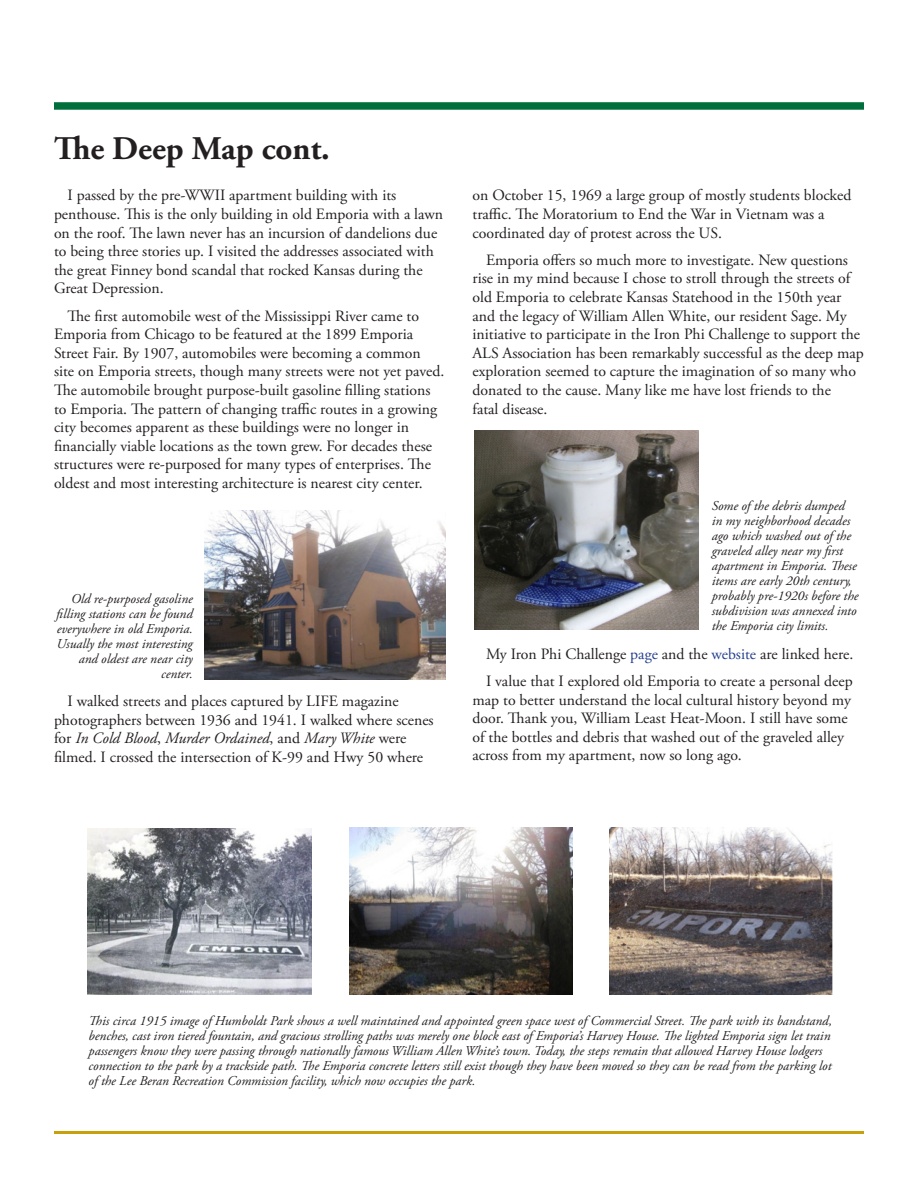
<style>
.page{position:relative;width:918px;height:1188px;background:#fff}
.page>*{position:absolute;margin:0;border:0;box-sizing:border-box;transform-origin:0 0}
.Normal_wrd_8{font:700 33px "Adobe Garamond Pro";color:#231f20}
.Normal_wrd_8-2{font:15.75px/18.6px "Adobe Garamond Pro";color:#231f20}
.t1{font:italic 13.5px/15px "Adobe Garamond Pro";color:#231f20}
.s1{font-style:italic}
.s2{color:#253f8e}
</style>
<div class="page">
<div style="left:54px;top:102px;width:810px;height:8px;background:#006f3c"></div>
<hr style="left:54px;top:1131px;width:810px;height:3px;background:#c6a10c">
<img style="left:474px;top:430px;width:224px;height:200px">
<img style="left:204px;top:511px;width:241px;height:169px">
<img style="left:350px;top:827px;width:223px;height:167px">
<img style="left:609px;top:827px;width:223px;height:167px">
<img style="left:87px;top:828px;width:225px;height:166px">
<p class="Normal_wrd_8" style="left:54px;top:129px;width:277px">The Deep Map cont.</p>
<p class="Normal_wrd_8-2" style="left:54px;top:187px;width:391px;text-indent:14px">I passed by the pre-WWII apartment building with its penthouse. This is the only building in old Emporia with a lawn on the roof. The lawn never has an incursion of dandelions due to being three stories up. I visited the addresses associated with the great Finney bond scandal that rocked Kansas during the Great Depression.</p>
<p class="Normal_wrd_8-2" style="left:54px;top:307px;width:392px;text-indent:14px">The first automobile west of the Mississippi River came to Emporia from Chicago to be featured at the 1899 Emporia Street Fair. By 1907, automobiles were becoming a common site on Emporia streets, though many streets were not yet paved.<br>The automobile brought purpose-built gasoline filling stations to Emporia. The pattern of changing traffic routes in a growing city becomes apparent as these buildings were no longer in financially viable locations as the town grew. For decades these structures were re-purposed for many types of enterprises. The oldest and most interesting architecture is nearest city center.</p>
<p class="t1" style="left:56px;top:592px;width:138px;text-align:right">Old re-purposed gasoline filling stations can be found everywhere in old Emporia.<br>Usually the most interesting and oldest are near city center.</p>
<p class="Normal_wrd_8-2" style="left:54px;top:692px;width:381px;text-indent:14px">I walked streets and places captured by LIFE magazine photographers between 1936 and 1941. I walked where scenes for <span class="s1">In Cold Blood</span>, <span class="s1">Murder Ordained</span>, and <span class="s1">Mary White</span> were filmed. I crossed the intersection of K-99 and Hwy 50 where</p>
<p class="Normal_wrd_8-2" style="left:472px;top:187px;width:380px">on October 15, 1969 a large group of mostly students blocked traffic. The Moratorium to End the War in Vietnam was a coordinated day of protest across the US.</p>
<p class="Normal_wrd_8-2" style="left:472px;top:251px;width:393px;text-indent:14px">Emporia offers so much more to investigate. New questions rise in my mind because I chose to stroll through the streets of old Emporia to celebrate Kansas Statehood in the 150th year and the legacy of William Allen White, our resident Sage. My initiative to participate in the Iron Phi Challenge to support the ALS Association has been remarkably successful as the deep map exploration seemed to capture the imagination of so many who donated to the cause. Many like me have lost friends to the<br>fatal disease.</p>
<p class="t1" style="left:712px;top:498px;width:148px">Some of the debris dumped in my neighborhood decades ago which washed out of the graveled alley near my first apartment in Emporia. These items are early 20th century, probably pre-1920s before the subdivision was annexed into the Emporia city limits.</p>
<p class="Normal_wrd_8-2" style="left:486px;top:645px;width:369px">My Iron Phi Challenge <span class="s2">page</span> and the <span class="s2">website</span> are linked here.</p>
<p class="Normal_wrd_8-2" style="left:472px;top:672px;width:382px;text-indent:14px">I value that I explored old Emporia to create a personal deep map to better understand the local cultural history beyond my door. Thank you, William Least Heat-Moon. I still have some of the bottles and debris that washed out of the graveled alley across from my apartment, now so long ago.</p>
<p class="t1" style="left:89px;top:1013px;width:745px">This circa 1915 image of Humboldt Park shows a well maintained and appointed green space west of Commercial Street. The park with its bandstand, benches, cast iron tiered fountain, and gracious strolling paths was merely one block east of Emporia’s Harvey House. The lighted Emporia sign let train passengers know they were passing through nationally famous William Allen White’s town. Today, the steps remain that allowed Harvey House lodgers connection to the park by a trackside path. The Emporia concrete letters still exist though they have been moved so they can be read from the parking lot of the Lee Beran Recreation Commission facility, which now occupies the park.</p>
</div>
